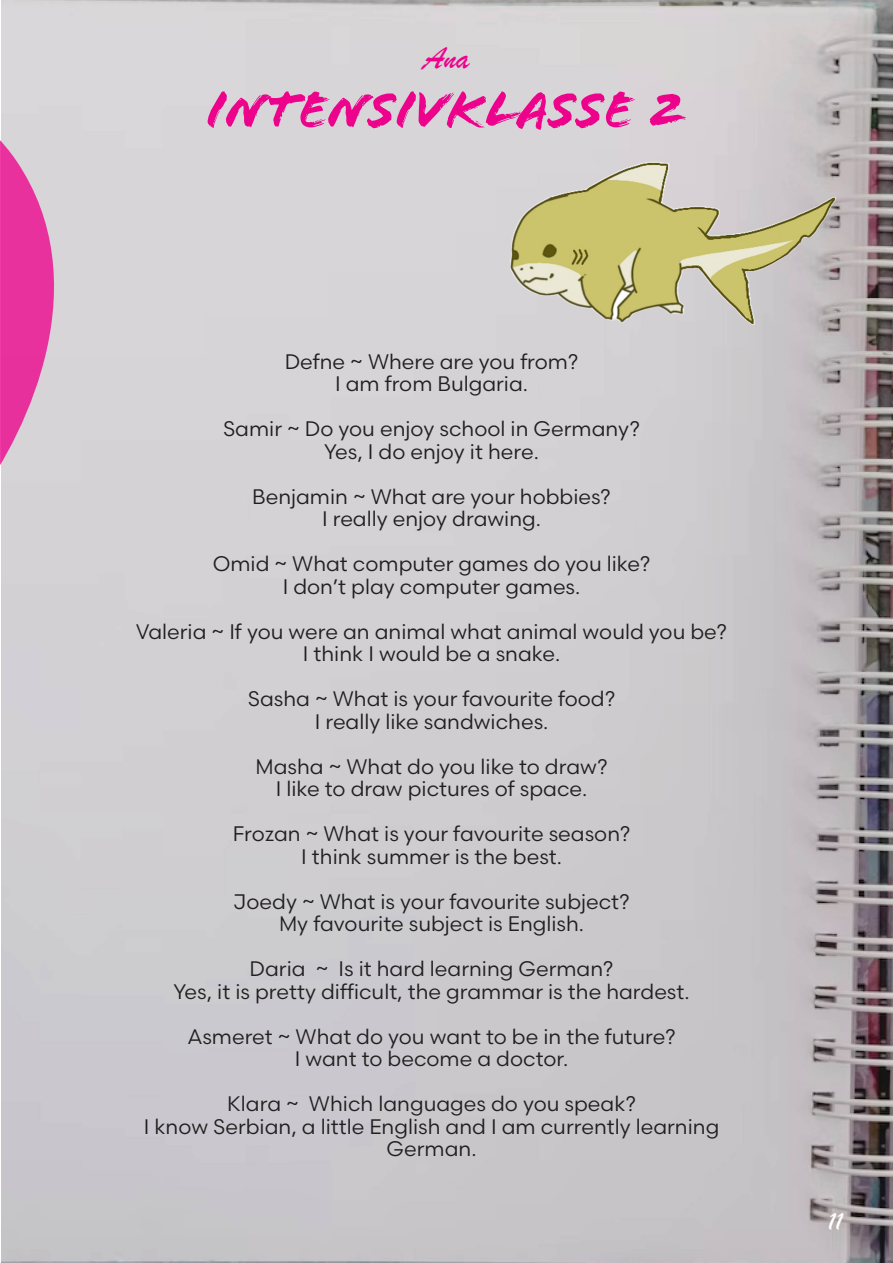
<style>
.page{position:relative;width:893px;height:1263px;background:#fff}
.page>*{position:absolute;margin:0;border:0;box-sizing:border-box;transform-origin:0 0}
.t1{font:54px "Flood Std";color:#ed028c}
.t2{font:33px "Brush Script";color:#ed028c}
.t3{font:27px "Brush Script";color:#fff}
.t4{font:21px/22.5px "Scandia";color:#231f20;text-align:center}
</style>
<div class="page">
<img style="left:1px;top:0;width:892px;height:1263px">
<svg style="left:0;top:52px;width:56px;height:695px;background:#dba1c4"></svg>
<img style="left:485px;top:136px;width:367px;height:220px">
<h2 class="t2" style="left:423px;top:36px;width:48px">Ana</h2>
<h1 class="t1" style="left:206px;top:78px;width:482px">INTENSIVKLASSE 2</h1>
<p class="t4" style="left:285px;top:350px;width:295px">Defne ~ Where are you from?<br>I am from Bulgaria.</p>
<p class="t4" style="left:223px;top:417px;width:418px">Samir ~ Do you enjoy school in Germany?<br>Yes, I do enjoy it here.</p>
<p class="t4" style="left:252px;top:485px;width:360px">Benjamin ~ What are your hobbies?<br>I really enjoy drawing.</p>
<p class="t4" style="left:213px;top:552px;width:439px">Omid ~ What computer games do you like?<br>I don’t play computer games.</p>
<p class="t4" style="left:136px;top:620px;width:593px">Valeria ~ If you were an animal what animal would you be?<br>I think I would be a snake.</p>
<p class="t4" style="left:248px;top:687px;width:369px">Sasha ~ What is your favourite food?<br>I really like sandwiches.</p>
<p class="t4" style="left:255px;top:755px;width:354px">Masha ~ What do you like to draw?<br>I like to draw pictures of space.</p>
<p class="t4" style="left:233px;top:822px;width:399px">Frozan ~ What is your favourite season?<br>I think summer is the best.</p>
<p class="t4" style="left:233px;top:890px;width:398px">Joedy ~ What is your favourite subject?<br>My favourite subject is English.</p>
<p class="t4" style="left:174px;top:957px;width:517px">Daria ~ Is it hard learning German?<br>Yes, it is pretty difficult, the grammar is the hardest.</p>
<p class="t4" style="left:187px;top:1025px;width:490px">Asmeret ~ What do you want to be in the future?<br>I want to become a doctor.</p>
<p class="t4" style="left:144px;top:1092px;width:577px">Klara ~ Which languages do you speak?<br>I know Serbian, a little English and I am currently learning<br>German.</p>
<p class="t3" style="left:828px;top:1204px;width:16px">11</p>
</div>
